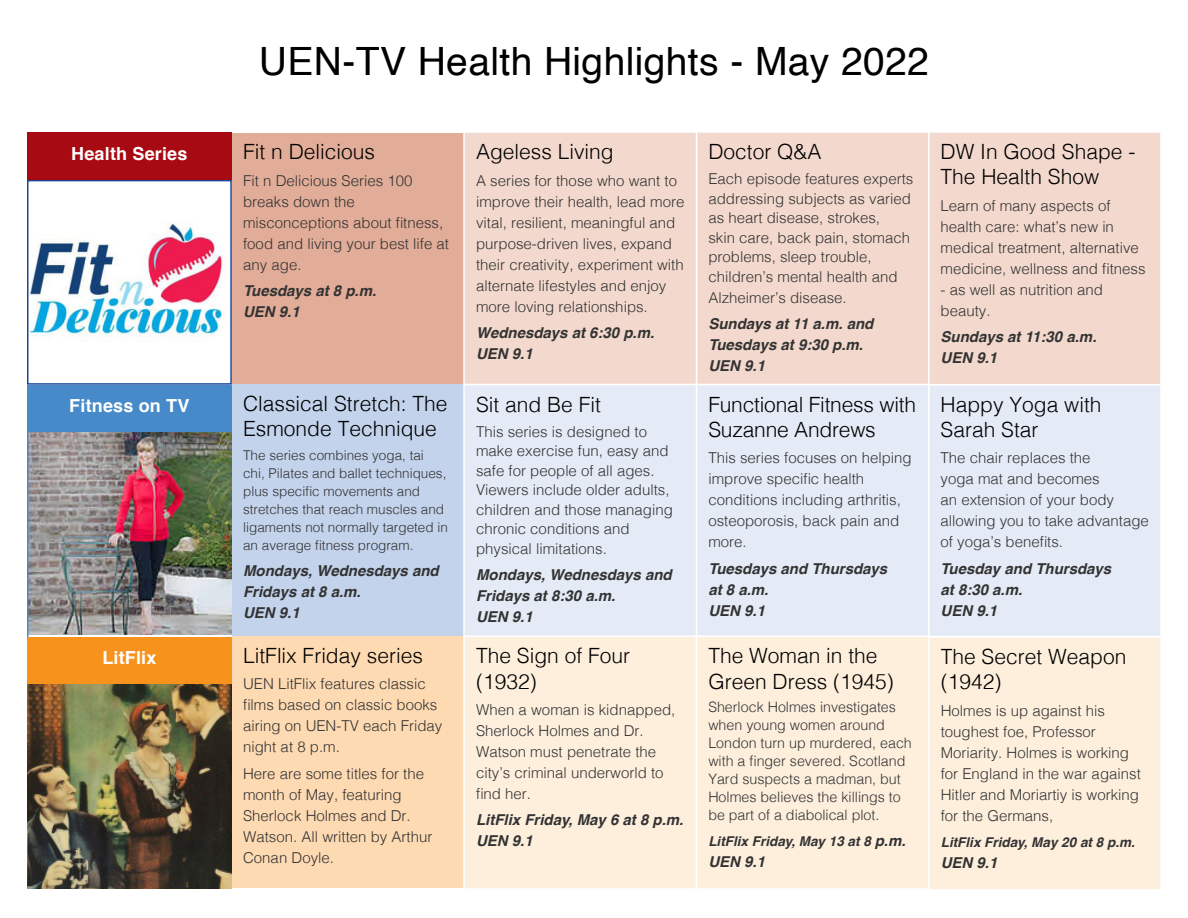
<style>
.page{position:relative;width:1188px;height:918px;background:#fff}
.page>*{position:absolute;margin:0;border:0;box-sizing:border-box;transform-origin:0 0}
.t1{font:39px "Helvetica";letter-spacing:.01em;color:#000}
.item_title{font:300 21px/25.2px "Helvetica";color:#000}
.Catergory_Title{font:700 18px "Helvetica";letter-spacing:.01em;color:#fff}
.item_description{font:300 15px/21px "Helvetica";color:#333}
.date_time_bottom{font:italic 700 15px/21px "Helvetica";color:#333}
.item_description-2{font:300 14.4px/18px "Helvetica";color:#333}
.item_description-3{font:300 13.5px/18px "Helvetica";color:#333}
.date_time_bottom-2{font:italic 700 13.5px "Helvetica";color:#333}
.s1{font-size:15px}
</style>
<div class="page">
<div style="left:232px;top:133px;width:232px;height:252px;background:#e1ac98"></div>
<img style="left:30px;top:223px;width:195px;height:117px">
<div style="left:27px;top:180px;width:205px;height:205px;border:2px solid #18469d"></div>
<img style="left:28px;top:432px;width:204px;height:203px">
<div style="left:27px;top:133px;width:205px;height:47px;background:#a70a12"></div>
<div style="left:27px;top:385px;width:205px;height:47px;background:#468ac9"></div>
<div style="left:232px;top:636px;width:232px;height:252px;background:#fedab3"></div>
<div style="left:232px;top:384px;width:232px;height:252px;background:#c3d3ec"></div>
<div style="left:928px;top:384px;width:233px;height:252px;background:#e4ebf6"></div>
<div style="left:928px;top:384px;width:234px;height:253px;border:2px solid #fff"></div>
<div style="left:928px;top:132px;width:233px;height:253px;background:#f3d9cd"></div>
<div style="left:928px;top:131px;width:234px;height:254px;border:2px solid #fff"></div>
<div style="left:696px;top:132px;width:233px;height:253px;background:#f3d9cd"></div>
<div style="left:696px;top:131px;width:234px;height:254px;border:2px solid #fff"></div>
<div style="left:696px;top:384px;width:233px;height:252px;background:#e4ebf6"></div>
<div style="left:696px;top:384px;width:234px;height:253px;border:2px solid #fff"></div>
<div style="left:696px;top:636px;width:233px;height:253px;background:#feefdd"></div>
<div style="left:696px;top:636px;width:234px;height:254px;border:2px solid #fff"></div>
<div style="left:464px;top:132px;width:233px;height:253px;background:#f3d9cd"></div>
<div style="left:463px;top:131px;width:234px;height:254px;border:2px solid #fff"></div>
<div style="left:464px;top:384px;width:233px;height:252px;background:#e4ebf6"></div>
<div style="left:463px;top:384px;width:234px;height:253px;border:2px solid #fff"></div>
<div style="left:464px;top:636px;width:233px;height:253px;background:#feefdd"></div>
<div style="left:463px;top:636px;width:234px;height:254px;border:2px solid #fff"></div>
<div style="left:929px;top:637px;width:232px;height:253px;background:#feefdd"></div>
<div style="left:928px;top:636px;width:234px;height:255px;border:2px solid #fff"></div>
<hr style="left:27px;top:408px;width:1px;height:240px;background:#468ac9">
<img style="left:27px;top:683px;width:205px;height:205px">
<div style="left:27px;top:637px;width:205px;height:46px;background:#f7931d"></div>
<p class="t1" style="left:259px;top:31px;width:671px">UEN-TV Health Highlights - May 2022</p>
<p class="Catergory_Title" style="left:71px;top:139px;width:118px">Health Series</p>
<p class="Catergory_Title" style="left:69px;top:391px;width:122px">Fitness on TV</p>
<p class="Catergory_Title" style="left:102px;top:643px;width:56px">LitFlix</p>
<p class="item_title" style="left:243px;top:138px;width:133px">Fit n Delicious</p>
<p class="item_description" style="left:243px;top:169px;width:207px">Fit n Delicious Series 100 breaks down the misconceptions about fitness, food and living your best life at any age.</p>
<p class="date_time_bottom" style="left:243px;top:280px;width:135px">Tuesdays at 8 p.m.<br>UEN 9.1</p>
<p class="item_title" style="left:243px;top:389px;width:206px">Classical Stretch: The<br>Esmonde Technique</p>
<p class="item_description-3" style="left:243px;top:445px;width:206px">The series combines yoga, tai chi, Pilates and ballet techniques, plus specific movements and stretches that reach muscles and ligaments not normally targeted in an average fitness program.</p>
<p class="date_time_bottom" style="left:243px;top:560px;width:197px">Mondays, Wednesdays and<br>Fridays at 8 a.m.<br>UEN 9.1</p>
<p class="item_title" style="left:243px;top:641px;width:181px">LitFlix Friday series</p>
<p class="item_description" style="left:243px;top:672px;width:201px">UEN LitFlix features classic films based on classic books airing on UEN-TV each Friday night at 8 p.m.</p>
<p class="item_description" style="left:243px;top:762px;width:191px">Here are some titles for the month of May, featuring<br>Sherlock Holmes and Dr.<br>Watson. All written by Arthur<br>Conan Doyle.</p>
<p class="item_title" style="left:476px;top:138px;width:139px">Ageless Living</p>
<p class="item_description" style="left:476px;top:169px;width:210px">A series for those who want to improve their health, lead more vital, resilient, meaningful and purpose-driven lives, expand their creativity, experiment with alternate lifestyles and enjoy more loving relationships.</p>
<p class="date_time_bottom" style="left:476px;top:322px;width:180px">Wednesdays at 6:30 p.m.<br>UEN 9.1</p>
<p class="item_title" style="left:476px;top:390px;width:126px">Sit and Be Fit</p>
<p class="item_description" style="left:476px;top:420px;width:198px;line-height:19.5px">This series is designed to make exercise fun, easy and safe for people of all ages.<br>Viewers include older adults, children and those managing chronic conditions and physical limitations.</p>
<p class="date_time_bottom" style="left:476px;top:564px;width:197px">Mondays, Wednesdays and<br>Fridays at 8:30 a.m.<br>UEN 9.1</p>
<p class="item_title" style="left:476px;top:642px;width:156px">The Sign of Four (1932)</p>
<p class="item_description" style="left:476px;top:698px;width:201px">When a woman is kidnapped,<br>Sherlock Holmes and Dr.<br>Watson must penetrate the city’s criminal underworld to find her.</p>
<p class="date_time_bottom" style="left:476px;top:810px;width:209px">LitFlix Friday, May 6 at 8 p.m.<br>UEN 9.1</p>
<p class="item_title" style="left:708px;top:138px;width:115px">Doctor Q&amp;A</p>
<p class="item_description" style="left:708px;top:168px;width:207px;line-height:19.5px">Each episode features experts addressing subjects as varied as heart disease, strokes,<br>skin care, back pain, stomach problems, sleep trouble, children’s mental health and</p>
<p class="item_description" style="left:708px;top:286px;width:140px">Alzheimer’s disease.</p>
<p class="date_time_bottom" style="left:708px;top:313px;width:167px">Sundays at 11 a.m. and<br>Tuesdays at 9:30 p.m.<br>UEN 9.1</p>
<p class="item_title" style="left:708px;top:390px;width:209px">Functional Fitness with<br>Suzanne Andrews</p>
<p class="item_description" style="left:708px;top:446px;width:205px">This series focuses on helping improve specific health conditions including arthritis, osteoporosis, back pain and more.</p>
<p class="date_time_bottom" style="left:708px;top:558px;width:180px">Tuesdays and Thursdays at 8 a.m.<br>UEN 9.1</p>
<p class="item_title" style="left:708px;top:642px;width:187px">The Woman in the<br>Green Dress (1945)</p>
<p class="item_description-2" style="left:708px;top:697px;width:205px">Sherlock Holmes investigates when young women around<br>London turn up murdered, each with a finger severed. Scotland<br>Yard suspects a madman, but<br>Holmes believes the killings to be part of a diabolical plot.</p>
<p class="date_time_bottom-2" style="left:708px;top:831px;width:199px">LitFlix Friday, May 13 at 8 <span class="s1">p.m.</span></p>
<p class="date_time_bottom" style="left:708px;top:852px;width:58px">UEN 9.1</p>
<p class="item_title" style="left:941px;top:138px;width:196px">DW In Good Shape -<br>The Health Show</p>
<p class="item_description" style="left:941px;top:194px;width:207px">Learn of many aspects of health care: what’s new in medical treatment, alternative medicine, wellness and fitness</p>
<p class="item_description" style="left:941px;top:278px;width:164px">- as well as nutrition and beauty.</p>
<p class="date_time_bottom" style="left:941px;top:326px;width:157px">Sundays at 11:30 a.m.<br>UEN 9.1</p>
<p class="item_title" style="left:941px;top:390px;width:163px">Happy Yoga with<br>Sarah Star</p>
<p class="item_description" style="left:941px;top:446px;width:210px">The chair replaces the<br>yoga mat and becomes<br>an extension of your body allowing you to take advantage of yoga’s benefits.</p>
<p class="date_time_bottom" style="left:941px;top:558px;width:172px">Tuesday and Thursdays at 8:30 a.m.<br>UEN 9.1</p>
<p class="item_title" style="left:941px;top:643px;width:187px">The Secret Weapon (1942)</p>
<p class="item_description" style="left:941px;top:699px;width:202px">Holmes is up against his toughest foe, Professor<br>Moriarity. Holmes is working for England in the war against<br>Hitler and Moriartiy is working for the Germans,</p>
<p class="date_time_bottom-2" style="left:941px;top:831px;width:196px">LitFlix Friday, May 20 at 8 p.m.</p>
<p class="date_time_bottom" style="left:941px;top:853px;width:58px">UEN 9.1</p>
</div>
